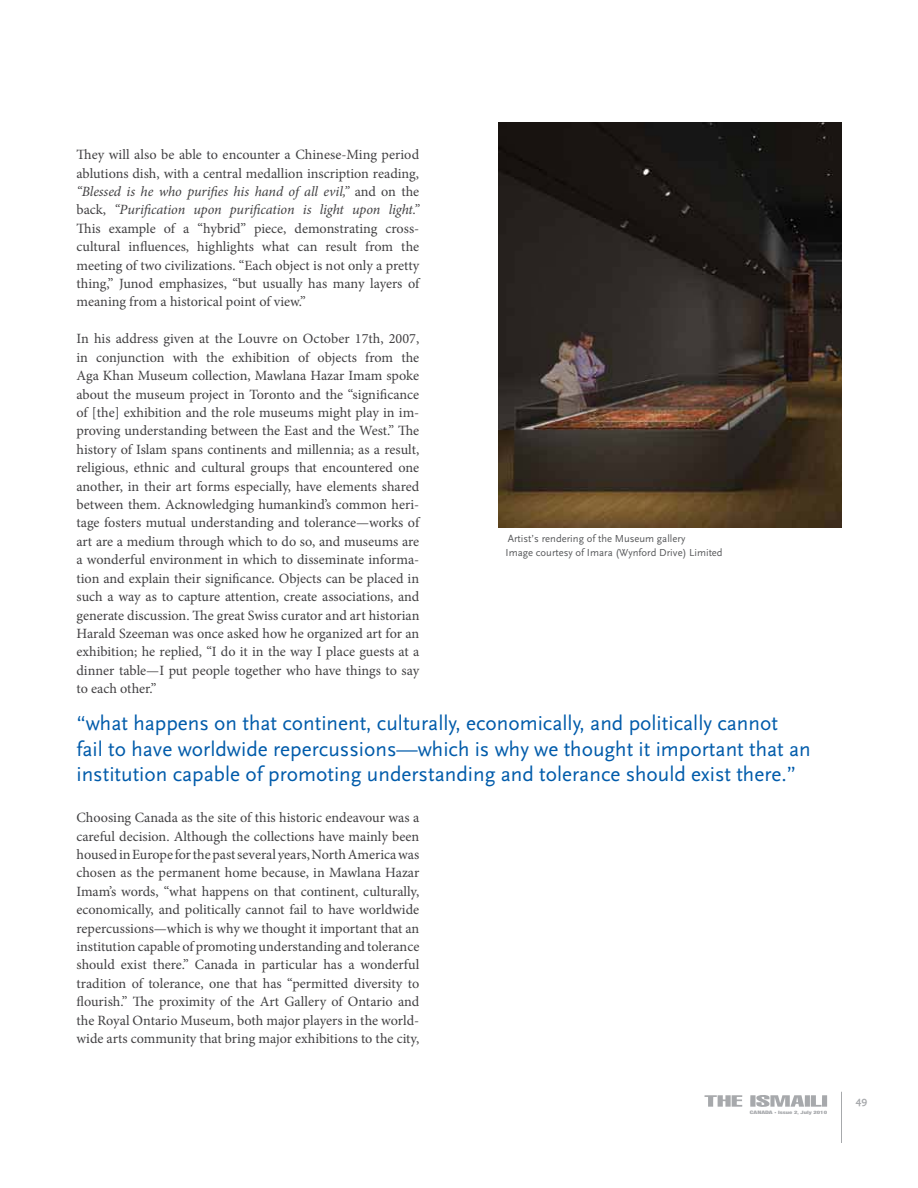
<style>
.page{position:relative;width:918px;height:1188px;background:#fff}
.page>*{position:absolute;margin:0;border:0;box-sizing:border-box;transform-origin:0 0}
.t1{font:21.3px/25.5px "Scala Sans Pro";color:#005baa}
.t2{font:14.1px/18.5px "Minion Pro";color:#414042;text-align:justify}
.t3{font:10.65px/14.1px "Scala Sans Pro";color:#58595b}
.t4{font:700 10.65px "Scala Sans Pro";color:#a7a9ac}
.t5{font:900 condensed 4.5px "Helvetica Neue LT Std";color:#a7a9ac;scale:1.43 1}
.s1{font-style:italic}
.s2{font-size:4.8px}
.s3{font-size:3.6px}
</style>
<div class="page">
<svg style="left:704px;top:1095px;width:38px;height:12px"></svg>
<hr style="left:841px;top:1092px;width:1px;height:50px;background:#a7a9ac">
<img style="left:499px;top:122px;width:343px;height:405px">
<svg style="left:750px;top:1095px;width:77px;height:12px"></svg>
<p class="t2" style="left:76px;top:147px;width:344px">They will also be able to encounter a Chinese-Ming period ablutions dish, with a central medallion inscription reading, <span class="s1">“Blessed is he who purifies his hand of all evil,”</span> and on the back, <span class="s1">“Purification upon purification is light upon light.” </span>This example of a “hybrid” piece, demonstrating cross&shy;cultural influences, highlights what can result from the meeting of two civilizations. “Each object is not only a pretty thing,” Junod emphasizes, “but usually has many layers of meaning from a historical point of view.”</p>
<p class="t2" style="left:76px;top:331px;width:344px">In his address given at the Louvre on October 17th, 2007, in conjunction with the exhibition of objects from the Aga Khan Museum collection, Mawlana Hazar Imam spoke about the museum project in Toronto and the “significance of [the] exhibition and the role museums might play in im&shy;proving understanding between the East and the West.” The history of Islam spans continents and millennia; as a result, religious, ethnic and cultural groups that encountered one another, in their art forms especially, have elements shared between them. Acknowledging humankind’s common heri&shy;tage fosters mutual understanding and tolerance—works of art are a medium through which to do so, and museums are a wonderful environment in which to disseminate informa&shy;tion and explain their significance. Objects can be placed in such a way as to capture attention, create associations, and generate discussion. The great Swiss curator and art historian Harald Szeeman was once asked how he organized art for an exhibition; he replied, “I do it in the way I place guests at a dinner table—I put people together who have things to say to each other.”</p>
<p class="t3" style="left:506px;top:532px;width:219px">Artist’s rendering of the Museum gallery<br>Image courtesy of Imara (Wynford Drive) Limited</p>
<p class="t1" style="left:76px;top:713px;width:736px">“what happens on that continent, culturally, economically, and politically cannot<br>fail to have worldwide repercussions—which is why we thought it important that an institution capable of promoting understanding and tolerance should exist there.”</p>
<p class="t2" style="left:76px;top:810px;width:344px">Choosing Canada as the site of this historic endeavour was a careful decision. Although the collections have mainly been housed in Europe for the past several years, North America was chosen as the permanent home because, in Mawlana Hazar Imam’s words, “what happens on that continent, culturally, economically, and politically cannot fail to have worldwide repercussions—which is why we thought it important that an institution capable of promoting understanding and tolerance should exist there.” Canada in particular has a wonderful tradition of tolerance, one that has “permitted diversity to flourish.” The proximity of the Art Gallery of Ontario and the Royal Ontario Museum, both major players in the world&shy;wide arts community that bring major exhibitions to the city,</p>
<p class="t5" style="left:750px;top:1110px;width:55px"><span class="s2">CANADA</span> Issue 2<span class="s3">,</span> July 2010</p>
<p class="t4" style="left:856px;top:1096px;width:13px">49</p>
</div>
